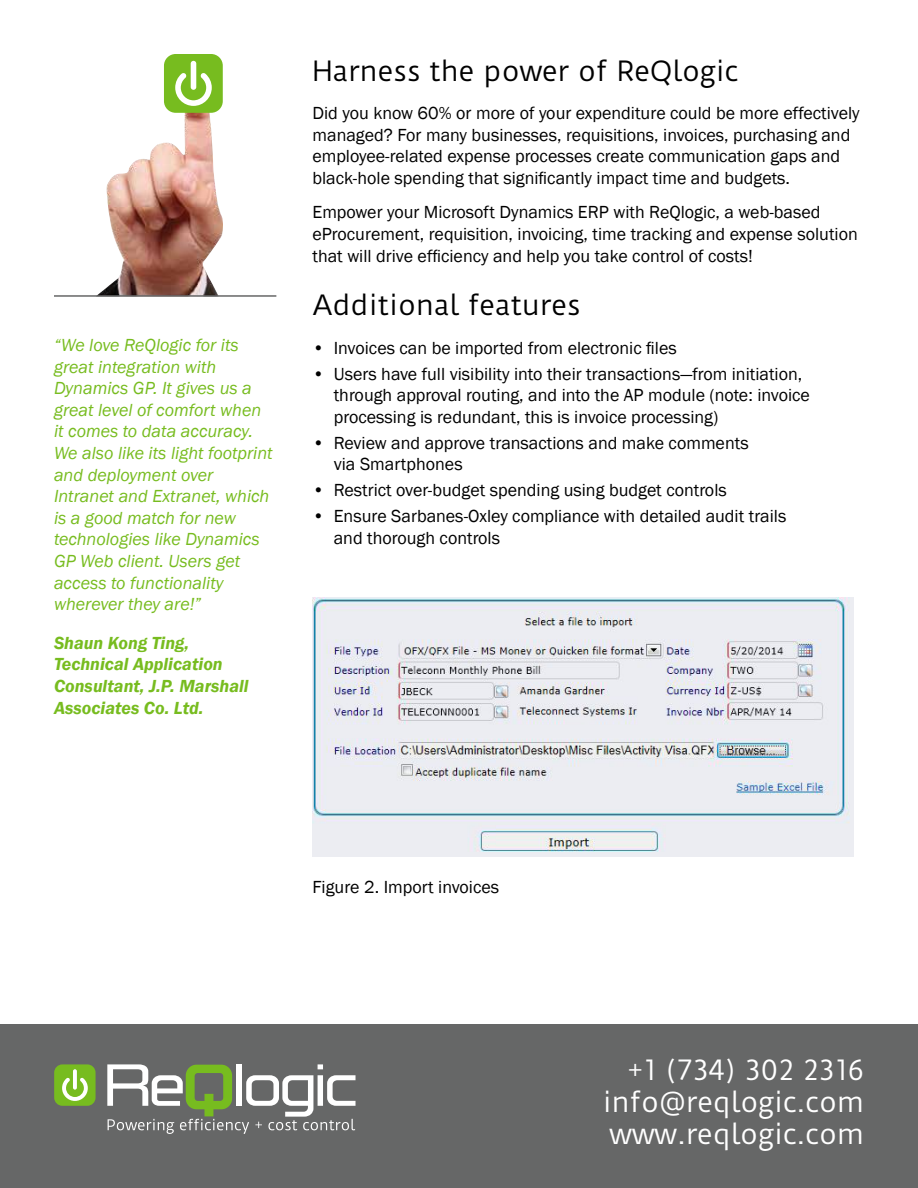
<style>
.page{position:relative;width:918px;height:1188px;background:#fff}
.page>*{position:absolute;margin:0;border:0;box-sizing:border-box;transform-origin:0 0}
.t1{font:27px/32.4px "Duru Sans";color:#fff;text-align:justify}
.t2{font:27px "Duru Sans";color:#000}
.t3{font:18px/21.6px "Franklin Gothic";color:#000}
.t4{font:italic 18px/21.6px "Franklin Gothic";color:#77bc1f}
.t5{font:italic 600 18px/21.6px "Franklin Gothic";color:#77bc1f}
</style>
<div class="page">
<div style="left:0;top:1024px;width:918px;height:164px;background:#666767"></div>
<svg style="left:107px;top:1064px;width:249px;height:70px"></svg>
<div style="left:54px;top:1064px;width:42px;height:42px;background:#77bc1f;border-radius:8px"></div>
<svg style="left:73px;top:1069px;width:4px;height:21px"></svg>
<svg style="left:62px;top:1078px;width:26px;height:23px"></svg>
<img style="left:313px;top:597px;width:540px;height:260px">
<img style="left:97px;top:105px;width:126px;height:190px">
<div style="left:164px;top:54px;width:59px;height:59px;background:#77bc1f;border-radius:12px"></div>
<div style="left:191px;top:61px;width:5px;height:29px;background:#fff;border-radius:3px"></div>
<svg style="left:175px;top:73px;width:37px;height:33px"></svg>
<hr style="left:54px;top:295px;width:222px;height:2px;background:#666767">
<p class="t4" style="left:54px;top:335px;width:220px">“We love ReQlogic for its great integration with<br>Dynamics GP. It gives us a great level of comfort when it comes to data accuracy.<br>We also like its light footprint and deployment over<br>Intranet and Extranet, which is a good match for new technologies like Dynamics<br>GP Web client. Users get access to functionality wherever they are!”</p>
<p class="t5" style="left:54px;top:632px;width:196px">Shaun Kong Ting,<br>Technical Application<br>Consultant, J.P. Marshall<br>Associates Co. Ltd.</p>
<h1 class="t2" style="left:313px;top:54px;width:427px">Harness the power of ReQlogic</h1>
<p class="t3" style="left:313px;top:103px;width:549px">Did you know 60% or more of your expenditure could be more effectively managed? For many businesses, requisitions, invoices, purchasing and employee-related expense processes create communication gaps and black-hole spending that significantly impact time and budgets.</p>
<p class="t3" style="left:313px;top:202px;width:547px">Empower your Microsoft Dynamics ERP with ReQlogic, a web-based eProcurement, requisition, invoicing, time tracking and expense solution that will drive efficiency and help you take control of costs!</p>
<h1 class="t2" style="left:313px;top:289px;width:270px">Additional features</h1>
<p class="t3" style="left:313px;top:337px;width:366px">• Invoices can be imported from electronic files</p>
<p class="t3" style="left:334px;top:363px;width:478px;text-indent:-21px">• Users have full visibility into their transactions—from initiation, through approval routing, and into the AP module (note: invoice processing is redundant, this is invoice processing)</p>
<p class="t3" style="left:334px;top:432px;width:416px;text-indent:-21px">• Review and approve transactions and make comments via Smartphones</p>
<p class="t3" style="left:313px;top:480px;width:416px">• Restrict over-budget spending using budget controls</p>
<p class="t3" style="left:334px;top:506px;width:454px;text-indent:-21px">• Ensure Sarbanes-Oxley compliance with detailed audit trails and thorough controls</p>
<p class="t3" style="left:313px;top:877px;width:188px">Figure 2. Import invoices</p>
<h1 class="t1" style="left:603px;top:1054px;width:263px;text-indent:25px">+1 (734) 302 2316 info@reqlogic.com www.reqlogic.com</h1>
</div>
